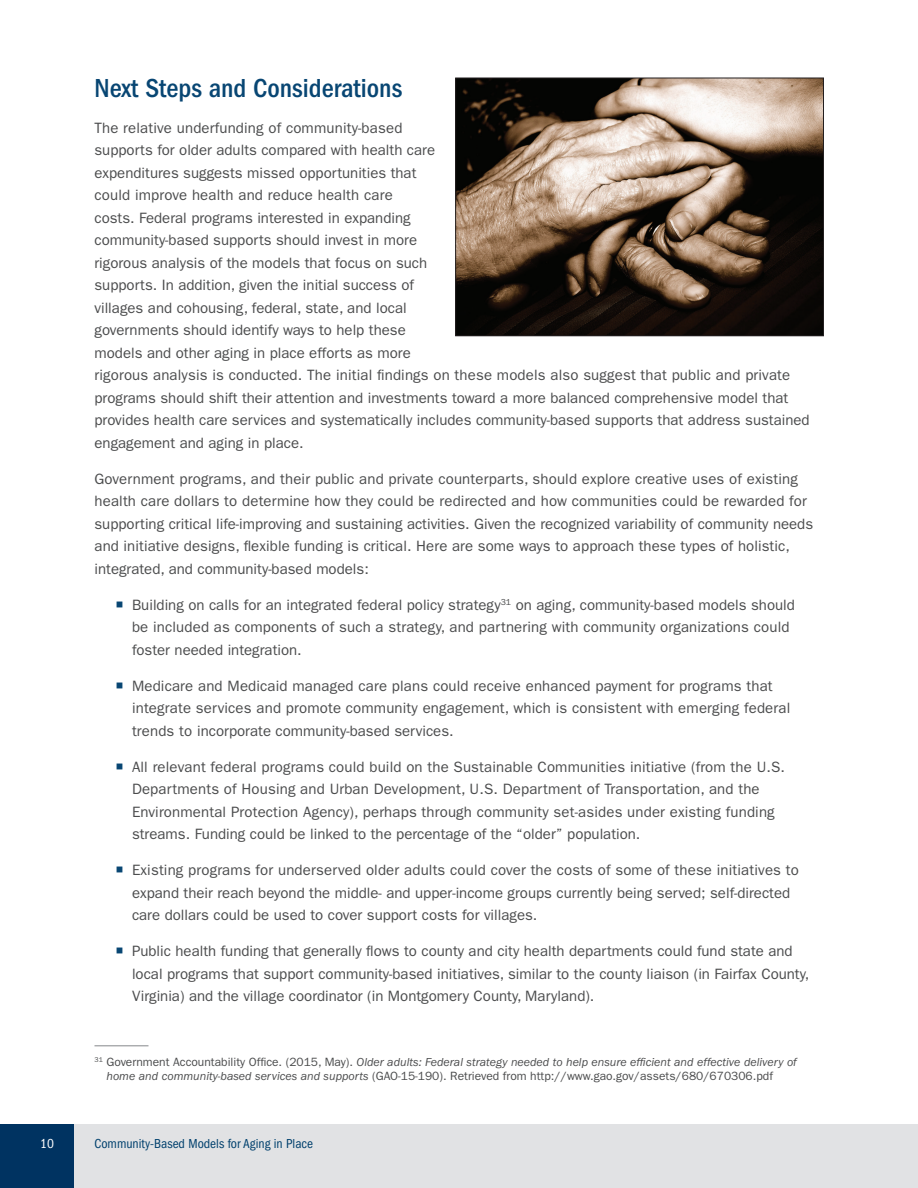
<style>
.page{position:relative;width:918px;height:1188px;background:#fff}
.page>*{position:absolute;margin:0;border:0;box-sizing:border-box;transform-origin:0 0}
.t1{font:500 condensed 27px "ITC Franklin Gothic Std";color:#084673}
.t2{font:15px/22.5px "ITC Franklin Gothic Std";color:#4b4c4d}
.t3{font:condensed 13.5px "ITC Franklin Gothic Std";color:#00406d}
.t4{font:condensed 13.5px "ITC Franklin Gothic Std";color:#fff}
.t5{font:italic 12px/14.4px "ITC Franklin Gothic Std";color:#4b4c4d}
.s1{color:#084673}
.s2{font-style:normal}
</style>
<div class="page">
<div style="left:0;top:1124px;width:918px;height:64px;background:#e1e2e4"></div>
<div style="left:0;top:1124px;width:74px;height:64px;background:#003361"></div>
<hr style="left:94px;top:1045px;width:54px;height:1px;background:#939598">
<img style="left:457px;top:80px;width:365px;height:254px">
<div style="left:455px;top:78px;width:369px;height:258px;border:1px solid #231f20"></div>
<h1 class="t1" style="left:94px;top:72px;width:309px">Next Steps and Considerations</h1>
<p class="t2" style="left:94px;top:116px;width:717px">The relative underfunding of community-based<br>supports for older adults compared with health care<br>expenditures suggests missed opportunities that<br>could improve health and reduce health care<br>costs. Federal programs interested in expanding<br>community-based supports should invest in more<br>rigorous analysis of the models that focus on such<br>supports. In addition, given the initial success of<br>villages and cohousing, federal, state, and local<br>governments should identify ways to help these<br>models and other aging in place efforts as more<br>rigorous analysis is conducted. The initial findings on these models also suggest that public and private programs should shift their attention and investments toward a more balanced comprehensive model that provides health care services and systematically includes community-based supports that address sustained engagement and aging in place.</p>
<p class="t2" style="left:94px;top:467px;width:720px">Government programs, and their public and private counterparts, should explore creative uses of existing health care dollars to determine how they could be redirected and how communities could be rewarded for supporting critical life-improving and sustaining activities. Given the recognized variability of community needs and initiative designs, flexible funding is critical. Here are some ways to approach these types of holistic, integrated, and community-based models:</p>
<p class="t2" style="left:132px;top:593px;width:664px;text-indent:-17px"><span class="s1">○</span> Building on calls for an integrated federal policy strategy<sup>31</sup> on aging, community-based models should be included as components of such a strategy, and partnering with community organizations could foster needed integration.</p>
<p class="t2" style="left:132px;top:674px;width:660px;text-indent:-16px"><span class="s1">○</span> Medicare and Medicaid managed care plans could receive enhanced payment for programs that integrate services and promote community engagement, which is consistent with emerging federal trends to incorporate community-based services.</p>
<p class="t2" style="left:132px;top:755px;width:655px;text-indent:-16px"><span class="s1">○</span> All relevant federal programs could build on the Sustainable Communities initiative (from the U.S.<br>Departments of Housing and Urban Development, U.S. Department of Transportation, and the Environmental Protection Agency), perhaps through community set-asides under existing funding streams. Funding could be linked to the percentage of the “older” population.</p>
<p class="t2" style="left:132px;top:859px;width:668px;text-indent:-17px"><span class="s1">○</span> Existing programs for underserved older adults could cover the costs of some of these initiatives to expand their reach beyond the middle- and upper-income groups currently being served; self-directed care dollars could be used to cover support costs for villages.</p>
<p class="t2" style="left:132px;top:940px;width:679px;text-indent:-17px"><span class="s1">○</span> Public health funding that generally flows to county and city health departments could fund state and local programs that support community-based initiatives, similar to the county liaison (in Fairfax County,<br>Virginia) and the village coordinator (in Montgomery County, Maryland).</p>
<p class="t5" style="left:106px;top:1055px;width:692px;text-indent:-12px"><sup>31</sup> <span class="s2">Government Accountability Office. (2015, May).</span> Older adults: Federal strategy needed to help ensure efficient and effective delivery of home and community-based services and supports <span class="s2">(GAO-15-190). Retrieved from http://www.gao.gov/assets/680/670306.pdf</span></p>
<p class="t4" style="left:40px;top:1136px;width:15px">10</p>
<p class="t3" style="left:94px;top:1136px;width:220px">Community-Based Models for Aging in Place</p>
</div>
